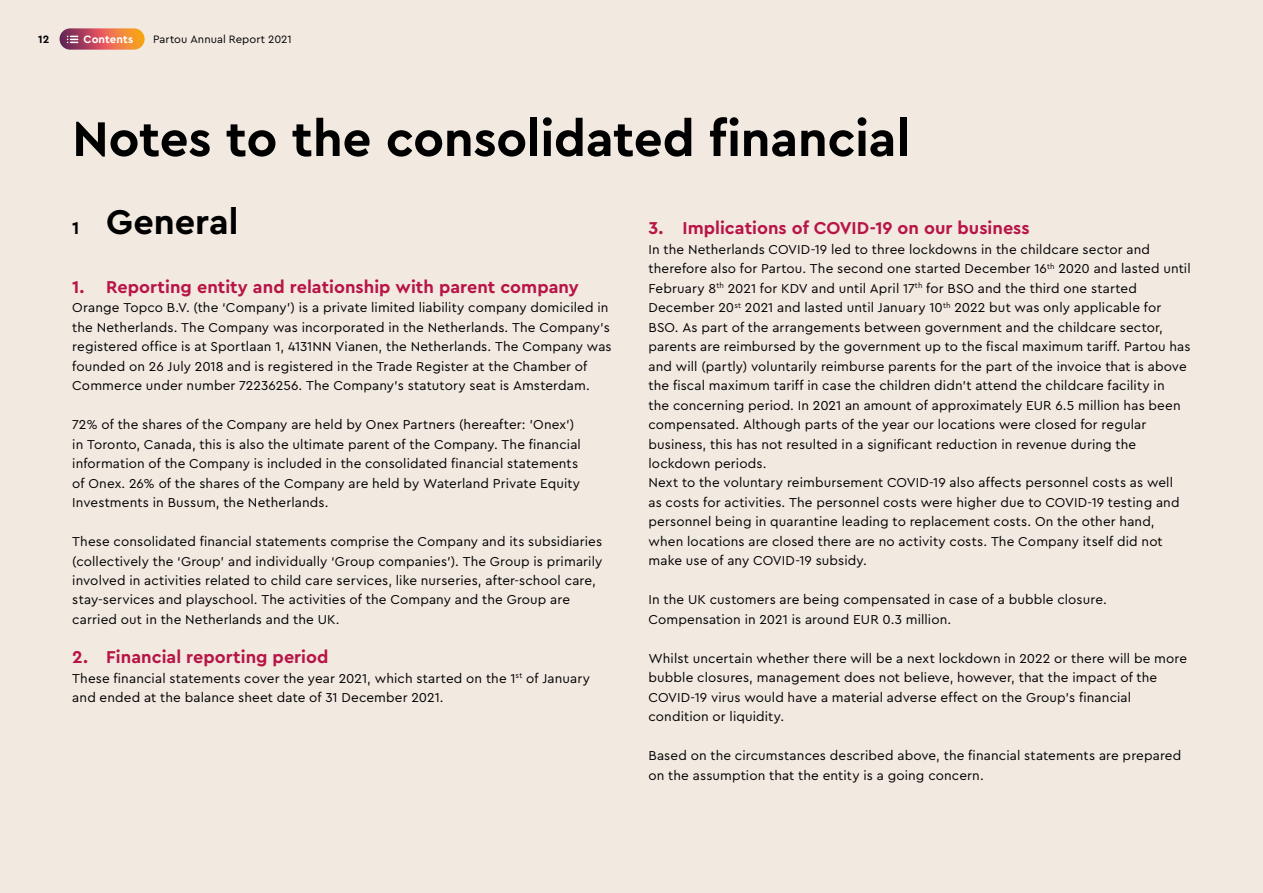
<style>
.page{position:relative;width:1263px;height:893px;background:#f2e9e1}
.page>*{position:absolute;margin:0;border:0;box-sizing:border-box;transform-origin:0 0}
.t1{font:700 51px "Cera Pro";letter-spacing:-.005em;color:#000}
.t2{font:700 36px "Cera Pro";color:#000}
.t3{font:700 18px "Cera Pro";color:#b71545}
.t4{font:13.5px/19.5px "Cera Pro";letter-spacing:.01em;color:#000}
.t5{font:11.25px "Cera Pro";letter-spacing:.005em;color:#000}
.t6{font:700 11.25px "Cera Pro";letter-spacing:.005em;color:#fff}
.t7{font:700 11.25px "Cera Pro";color:#000}
.s1{font-size:18px}
</style>
<div class="page">
<svg style="left:60px;top:28px;width:85px;height:22px;background:#cf6852"></svg>
<svg style="left:67px;top:36px;width:11px;height:7px"></svg>
<p class="t7" style="left:38px;top:32px;width:13px">12</p>
<p class="t6" style="left:84px;top:32px;width:51px">Contents</p>
<p class="t5" style="left:153px;top:32px;width:140px">Partou Annual Report 2021</p>
<h1 class="t1" style="left:72px;top:105px;width:839px">Notes to the consolidated financial</h1>
<h2 class="t2" style="left:72px;top:198px;width:168px"><span class="s1">1</span> General</h2>
<h3 class="t3" style="left:72px;top:275px;width:508px">1. Reporting entity and relationship with parent company</h3>
<p class="t4" style="left:72px;top:297px;width:541px">Orange Topco B.V. (the ‘Company’) is a private limited liability company domiciled in the Netherlands. The Company was incorporated in the Netherlands. The Company’s registered office is at Sportlaan 1, 4131NN Vianen, the Netherlands. The Company was founded on 26 July 2018 and is registered in the Trade Register at the Chamber of Commerce under number 72236256. The Company’s statutory seat is Amsterdam.</p>
<p class="t4" style="left:72px;top:414px;width:510px">72% of the shares of the Company are held by Onex Partners (hereafter: 'Onex') in Toronto, Canada, this is also the ultimate parent of the Company. The financial information of the Company is included in the consolidated financial statements of Onex. 26% of the shares of the Company are held by Waterland Private Equity Investments in Bussum, the Netherlands.</p>
<p class="t4" style="left:72px;top:531px;width:532px">These consolidated financial statements comprise the Company and its subsidiaries (collectively the ‘Group’ and individually ‘Group companies’). The Group is primarily involved in activities related to child care services, like nurseries, after-school care, stay-services and playschool. The activities of the Company and the Group are carried out in the Netherlands and the UK.</p>
<h3 class="t3" style="left:72px;top:645px;width:258px">2. Financial reporting period</h3>
<p class="t4" style="left:72px;top:668px;width:519px">These financial statements cover the year 2021, which started on the 1<sup>st</sup> of January and ended at the balance sheet date of 31 December 2021.</p>
<h3 class="t3" style="left:648px;top:216px;width:383px">3. Implications of COVID-19 on our business</h3>
<p class="t4" style="left:648px;top:239px;width:544px">In the Netherlands COVID-19 led to three lockdowns in the childcare sector and therefore also for Partou. The second one started December 16<sup>th</sup> 2020 and lasted until February 8<sup>th</sup> 2021 for KDV and until April 17<sup>th</sup> for BSO and the third one started December 20<sup>st</sup> 2021 and lasted until January 10<sup>th</sup> 2022 but was only applicable for BSO. As part of the arrangements between government and the childcare sector, parents are reimbursed by the government up to the fiscal maximum tariff. Partou has and will (partly) voluntarily reimburse parents for the part of the invoice that is above the fiscal maximum tariff in case the children didn't attend the childcare facility in<br>the concerning period. In 2021 an amount of approximately EUR 6.5 million has been compensated. Although parts of the year our locations were closed for regular business, this has not resulted in a significant reduction in revenue during the lockdown periods.<br>Next to the voluntary reimbursement COVID-19 also affects personnel costs as well<br>as costs for activities. The personnel costs were higher due to COVID-19 testing and personnel being in quarantine leading to replacement costs. On the other hand, when locations are closed there are no activity costs. The Company itself did not make use of any COVID-19 subsidy.</p>
<p class="t4" style="left:648px;top:590px;width:460px">In the UK customers are being compensated in case of a bubble closure.<br>Compensation in 2021 is around EUR 0.3 million.</p>
<p class="t4" style="left:648px;top:648px;width:540px">Whilst uncertain whether there will be a next lockdown in 2022 or there will be more bubble closures, management does not believe, however, that the impact of the COVID-19 virus would have a material adverse effect on the Group’s financial condition or liquidity.</p>
<p class="t4" style="left:648px;top:746px;width:534px">Based on the circumstances described above, the financial statements are prepared on the assumption that the entity is a going concern.</p>
</div>
